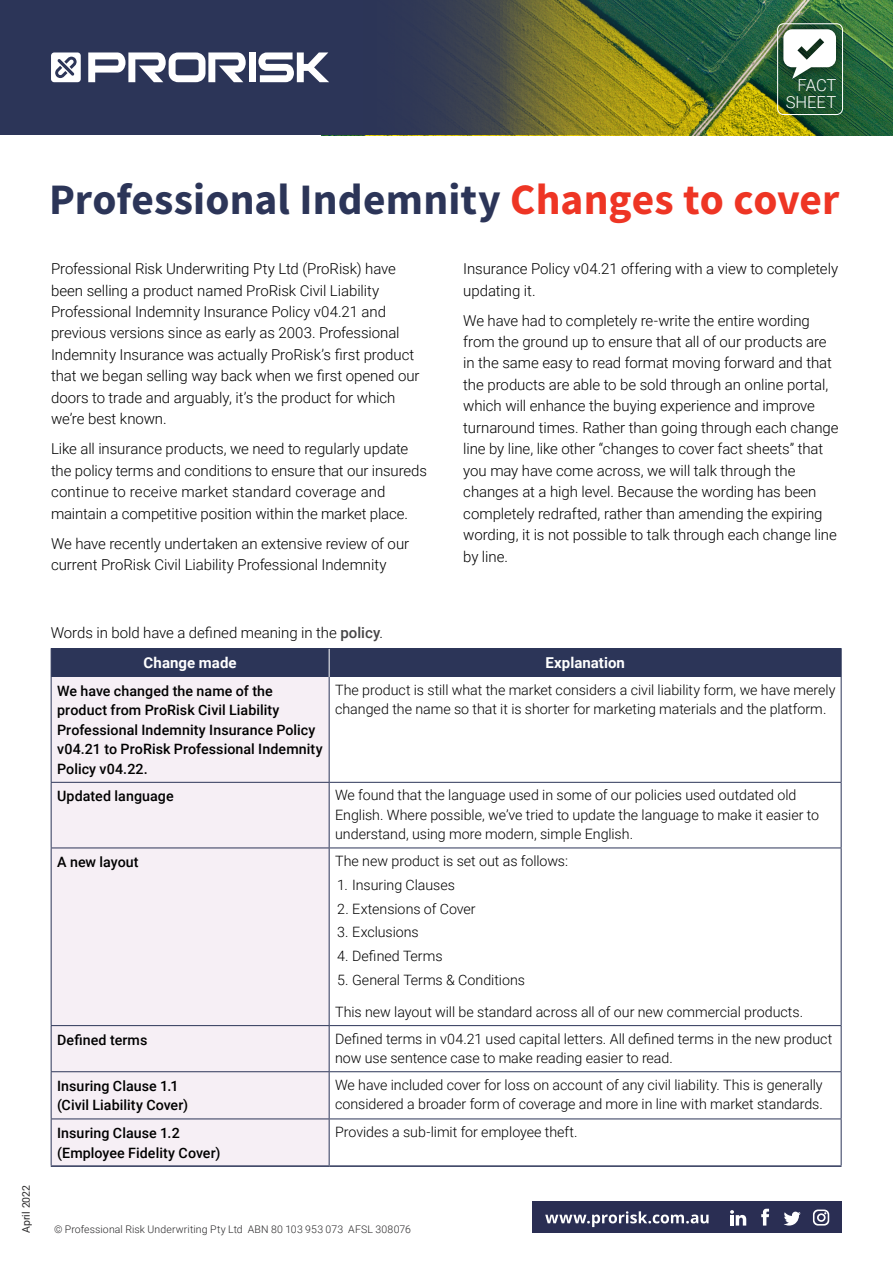
<style>
.page{position:relative;width:893px;height:1263px;background:#fff}
.page>*{position:absolute;margin:0;border:0;box-sizing:border-box;transform-origin:0 0}
.t1{font:700 43.5px "Source Sans Pro";letter-spacing:.005em;color:#2c3558}
.t2{font:300 16.65px/16.6px "Roboto";letter-spacing:-.005em;color:#fff;text-align:right}
.t3{font:300 15px/21.5px "Roboto";letter-spacing:-.005em;color:#000}
.t4{font:700 15px "Roboto";letter-spacing:.005em;color:#fff}
.t5{font:300 14.25px/19.5px "Roboto";color:#000}
.t6{font:500 14.25px/19.5px "Roboto";letter-spacing:.005em;color:#000}
.t7{font:300 10.5px "Roboto";letter-spacing:.01em;color:#292829}
.t8{font:10.5px "Roboto";letter-spacing:.01em;color:#292829}
.s1{color:#ee3524}
.s2{font-weight:500;color:#464547}
.s3{font-weight:700;color:#fff}
</style>
<div class="page">
<svg style="left:0;top:0;width:893px;height:135px;background:#445146"></svg>
<svg style="left:88px;top:52px;width:158px;height:30px"></svg>
<div style="left:249px;top:52px;width:7px;height:30px;background:#fff"></div>
<svg style="left:258px;top:52px;width:71px;height:30px"></svg>
<svg style="left:51px;top:52px;width:30px;height:30px"></svg>
<div style="left:763px;top:9px;width:94px;height:120px;background:#000;opacity:.75"></div>
<svg style="left:783px;top:29px;width:53px;height:50px"></svg>
<div style="left:777px;top:23px;width:66px;height:92px;border:1px solid #fff;border-radius:6px"></div>
<div style="left:52px;top:677px;width:277px;height:488px;background:#f6eff5"></div>
<div style="left:51px;top:648px;width:791px;height:29px;background:#2c3558"></div>
<hr style="left:51px;top:677px;width:1px;height:105px;background:#2c3558">
<hr style="left:51px;top:783px;width:1px;height:64px;background:#2c3558">
<hr style="left:51px;top:782px;width:278px;height:1px;background:#2c3558">
<hr style="left:329px;top:677px;width:1px;height:105px;background:#2c3558">
<hr style="left:329px;top:783px;width:1px;height:64px;background:#2c3558">
<hr style="left:329px;top:782px;width:512px;height:1px;background:#2c3558">
<hr style="left:51px;top:848px;width:1px;height:177px;background:#2c3558">
<hr style="left:51px;top:847px;width:278px;height:1px;background:#2c3558">
<hr style="left:329px;top:847px;width:512px;height:1px;background:#2c3558">
<hr style="left:329px;top:848px;width:1px;height:177px;background:#2c3558">
<hr style="left:51px;top:1026px;width:1px;height:45px;background:#2c3558">
<hr style="left:51px;top:1072px;width:1px;height:46px;background:#2c3558">
<hr style="left:51px;top:1025px;width:278px;height:1px;background:#2c3558">
<hr style="left:51px;top:1071px;width:278px;height:1px;background:#2c3558">
<hr style="left:329px;top:1025px;width:512px;height:1px;background:#2c3558">
<hr style="left:329px;top:1026px;width:1px;height:45px;background:#2c3558">
<hr style="left:329px;top:1072px;width:1px;height:46px;background:#2c3558">
<hr style="left:329px;top:1071px;width:512px;height:1px;background:#2c3558">
<hr style="left:51px;top:1119px;width:1px;height:46px;background:#2c3558">
<hr style="left:51px;top:1118px;width:278px;height:1px;background:#2c3558">
<hr style="left:51px;top:1165px;width:278px;height:2px;background:#2c3558">
<hr style="left:329px;top:1118px;width:512px;height:1px;background:#2c3558">
<hr style="left:329px;top:1119px;width:1px;height:46px;background:#2c3558">
<hr style="left:329px;top:1165px;width:512px;height:2px;background:#2c3558">
<hr style="left:841px;top:677px;width:1px;height:105px;background:#2c3558">
<hr style="left:841px;top:783px;width:1px;height:64px;background:#2c3558">
<hr style="left:841px;top:848px;width:1px;height:177px;background:#2c3558">
<hr style="left:841px;top:1026px;width:1px;height:45px;background:#2c3558">
<hr style="left:841px;top:1072px;width:1px;height:46px;background:#2c3558">
<hr style="left:841px;top:1119px;width:1px;height:46px;background:#2c3558">
<div style="left:532px;top:1202px;width:310px;height:31px;background:#2a2e53"></div>
<svg style="left:545px;top:1211px;width:163px;height:16px"></svg>
<svg style="left:761px;top:1209px;width:8px;height:16px"></svg>
<svg style="left:784px;top:1211px;width:17px;height:14px"></svg>
<svg style="left:730px;top:1210px;width:16px;height:15px"></svg>
<svg style="left:813px;top:1209px;width:16px;height:16px"></svg>
<p class="t2" style="left:786px;top:77px;width:52px">FACT<br>SHEET</p>
<h1 class="t1" style="left:49px;top:170px;width:792px">Professional Indemnity <span class="s1">Changes to cover</span></h1>
<p class="t3" style="left:51px;top:257px;width:370px">Professional Risk Underwriting Pty Ltd (ProRisk) have been selling a product named ProRisk Civil Liability Professional Indemnity Insurance Policy v04.21 and previous versions since as early as 2003. Professional Indemnity Insurance was actually ProRisk’s first product that we began selling way back when we first opened our doors to trade and arguably, it’s the product for which we’re best known.</p>
<p class="t3" style="left:51px;top:438px;width:377px">Like all insurance products, we need to regularly update the policy terms and conditions to ensure that our insureds continue to receive market standard coverage and maintain a competitive position within the market place.</p>
<p class="t3" style="left:51px;top:532px;width:360px">We have recently undertaken an extensive review of our current ProRisk Civil Liability Professional Indemnity</p>
<p class="t3" style="left:463px;top:257px;width:376px">Insurance Policy v04.21 offering with a view to completely updating it.</p>
<p class="t3" style="left:463px;top:309px;width:377px">We have had to completely re-write the entire wording from the ground up to ensure that all of our products are in the same easy to read format moving forward and that the products are able to be sold through an online portal, which will enhance the buying experience and improve turnaround times. Rather than going through each change line by line, like other “changes to cover fact sheets” that you may have come across, we will talk through the changes at a high level. Because the wording has been completely redrafted, rather than amending the expiring wording, it is not possible to talk through each change line by line.</p>
<p class="t8" style="left:19px;top:1233px;width:50px;rotate:-90deg">April 2022</p>
<p class="t3" style="left:144px;top:617px;width:241px;line-height:30.6px;text-indent:-93px">Words in bold have a defined meaning in the <span class="s2">policy</span>.<br><span class="s3">Change made</span></p>
<p class="t4" style="left:545px;top:653px;width:81px">Explanation</p>
<p class="t6" style="left:57px;top:680px;width:267px">We have changed the name of the product from ProRisk Civil Liability Professional Indemnity Insurance Policy v04.21 to ProRisk Professional Indemnity Policy v04.22.</p>
<p class="t5" style="left:335px;top:679px;width:502px">The product is still what the market considers a civil liability form, we have merely changed the name so that it is shorter for marketing materials and the platform.</p>
<p class="t6" style="left:57px;top:786px;width:118px">Updated language</p>
<p class="t5" style="left:335px;top:785px;width:485px">We found that the language used in some of our policies used outdated old<br>English. Where possible, we’ve tried to update the language to make it easier to understand, using more modern, simple English.</p>
<p class="t6" style="left:57px;top:852px;width:83px">A new layout</p>
<p class="t5" style="left:335px;top:851px;width:234px">The new product is set out as follows:</p>
<p class="t5" style="left:337px;top:874px;width:119px">1. Insuring Clauses</p>
<p class="t5" style="left:337px;top:898px;width:140px">2. Extensions of Cover</p>
<p class="t5" style="left:337px;top:922px;width:83px">3. Exclusions</p>
<p class="t5" style="left:337px;top:946px;width:107px">4. Defined Terms</p>
<p class="t5" style="left:337px;top:969px;width:189px">5. General Terms &amp; Conditions</p>
<p class="t5" style="left:335px;top:1002px;width:469px">This new layout will be standard across all of our new commercial products.</p>
<p class="t6" style="left:57px;top:1029px;width:92px">Defined terms</p>
<p class="t5" style="left:335px;top:1028px;width:499px">Defined terms in v04.21 used capital letters. All defined terms in the new product now use sentence case to make reading easier to read.</p>
<p class="t6" style="left:57px;top:1075px;width:132px">Insuring Clause 1.1 (Civil Liability Cover)</p>
<p class="t5" style="left:335px;top:1074px;width:489px">We have included cover for loss on account of any civil liability. This is generally considered a broader form of coverage and more in line with market standards.</p>
<p class="t6" style="left:57px;top:1123px;width:165px">Insuring Clause 1.2 (Employee Fidelity Cover)</p>
<p class="t5" style="left:335px;top:1122px;width:244px">Provides a sub-limit for employee theft.</p>
<p class="t7" style="left:54px;top:1222px;width:359px">© Professional Risk Underwriting Pty Ltd ABN 80 103 953 073 AFSL 308076</p>
</div>
